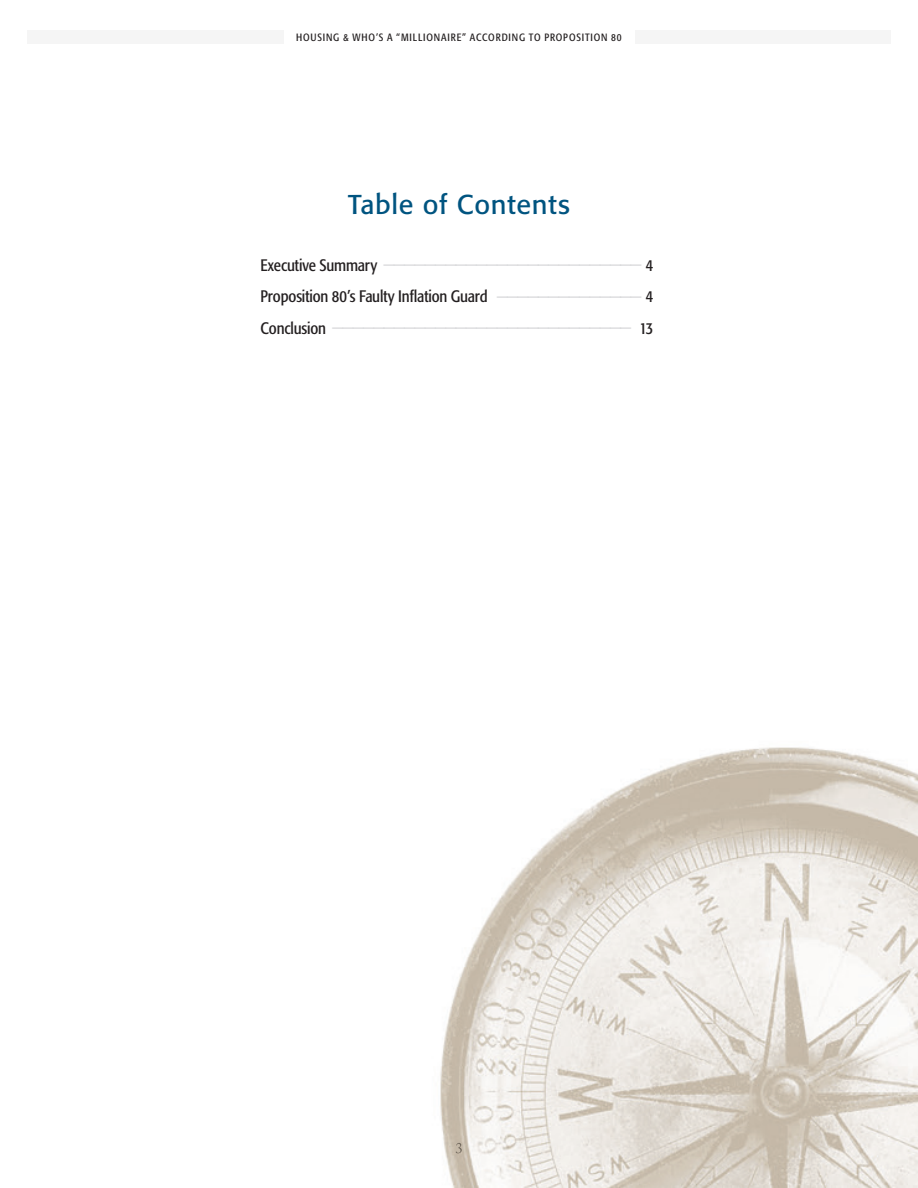
<style>
.page{position:relative;width:918px;height:1188px;background:#fff}
.page>*{position:absolute;margin:0;border:0;box-sizing:border-box;transform-origin:0 0}
.t1{font:27px "Formata";letter-spacing:.025em;color:#005480}
.t2{font:condensed 21px "Formata";color:#d1d2d4}
.t3{font:condensed 16.5px "Formata";letter-spacing:-.01em;color:#231f20}
.t4{font:condensed 10.5px "Formata";letter-spacing:.08em;color:#231f20}
</style>
<div class="page">
<div style="left:27px;top:30px;width:864px;height:14px;background:#f5f5f5"></div>
<div style="left:284px;top:20px;width:350px;height:34px;background:#fff"></div>
<img style="left:440px;top:747px;width:478px;height:441px">
<svg style="left:456px;top:1143px;width:6px;height:10px"></svg>
<p class="t4" style="left:296px;top:31px;width:327px">HOUSING &amp; WHO’S A “MILLIONAIRE” ACCORDING TO PROPOSITION 80</p>
<p class="t1" style="left:348px;top:188px;width:223px">Table of Contents</p>
<p class="t2" style="left:260px;top:244px;width:395px"><sub>Executive</sub> <sub>Summary</sub> _________________________ <sub>4</sub></p>
<p class="t3" style="left:260px;top:287px;width:394px">Proposition 80’s Faulty Inflation Guard <sup>______________</sup> 4</p>
<p class="t2" style="left:260px;top:307px;width:394px"><sub>Conclusion</sub> _____________________________ <sub>13</sub></p>
</div>
